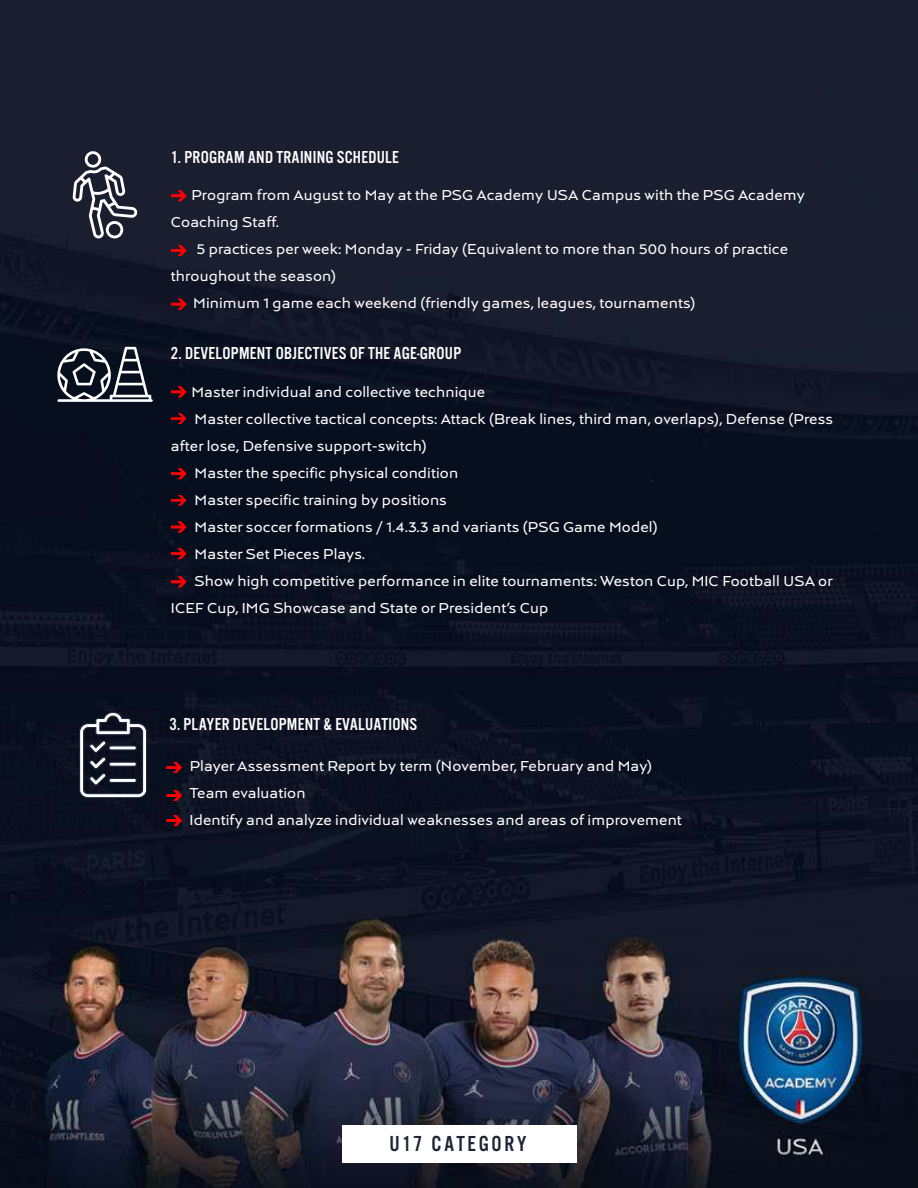
<style>
.page{position:relative;width:918px;height:1188px;background:#fff}
.page>*{position:absolute;margin:0;border:0;box-sizing:border-box;transform-origin:0 0}
.t1{font:22.5px "Alternate Got No 3 D";letter-spacing:.12em;color:#1b2534}
.t2{font:18px "Alternate Got No 3 D";letter-spacing:.015em;color:#fff}
.t3{font:15px/27px "PSG";color:#fff}
</style>
<div class="page">
<img style="left:0;top:0;width:918px;height:1188px">
<svg style="left:171px;top:190px;width:15px;height:11px"></svg>
<svg style="left:171px;top:299px;width:15px;height:11px"></svg>
<svg style="left:171px;top:245px;width:15px;height:11px"></svg>
<svg style="left:171px;top:386px;width:15px;height:11px"></svg>
<svg style="left:171px;top:413px;width:15px;height:11px"></svg>
<svg style="left:171px;top:468px;width:15px;height:11px"></svg>
<svg style="left:171px;top:495px;width:15px;height:11px"></svg>
<svg style="left:171px;top:521px;width:15px;height:11px"></svg>
<svg style="left:171px;top:548px;width:15px;height:11px"></svg>
<svg style="left:171px;top:576px;width:15px;height:11px"></svg>
<svg style="left:72px;top:151px;width:66px;height:88px"></svg>
<svg style="left:57px;top:347px;width:96px;height:55px"></svg>
<svg style="left:78px;top:711px;width:70px;height:88px;background:#3f4351"></svg>
<hr style="left:109px;top:778px;width:27px;height:4px;background:#fff;border-radius:2px">
<div style="left:108px;top:778px;width:29px;height:5px;border:1px solid #1d2738;border-radius:2px"></div>
<svg style="left:166px;top:762px;width:16px;height:11px"></svg>
<svg style="left:166px;top:790px;width:16px;height:11px"></svg>
<svg style="left:166px;top:815px;width:16px;height:11px"></svg>
<div style="left:342px;top:1125px;width:235px;height:38px;background:#fff"></div>
<p class="t2" style="left:171px;top:147px;width:229px">1. PROGRAM AND TRAINING SCHEDULE</p>
<p class="t3" style="left:171px;top:182px;width:635px;text-indent:20px">Program from August to May at the PSG Academy USA Campus with the PSG Academy<br>Coaching Staff.</p>
<p class="t3" style="left:196px;top:236px;width:593px">5 practices per week: Monday - Friday (Equivalent to more than 500 hours of practice</p>
<p class="t3" style="left:171px;top:263px;width:167px">throughout the season)</p>
<p class="t3" style="left:193px;top:290px;width:504px">Minimum 1 game each weekend (friendly games, leagues, tournaments)</p>
<p class="t2" style="left:171px;top:344px;width:292px">2. DEVELOPMENT OBJECTIVES OF THE AGE-GROUP</p>
<p class="t3" style="left:191px;top:378px;width:295px">Master individual and collective technique</p>
<p class="t3" style="left:195px;top:405px;width:640px">Master collective tactical concepts: Attack (Break lines, third man, overlaps), Defense (Press</p>
<p class="t3" style="left:171px;top:432px;width:257px">after lose, Defensive support-switch)</p>
<p class="t3" style="left:195px;top:459px;width:265px">Master the specific physical condition</p>
<p class="t3" style="left:195px;top:486px;width:254px">Master specific training by positions</p>
<p class="t3" style="left:195px;top:513px;width:465px">Master soccer formations / 1.4.3.3 and variants (PSG Game Model)</p>
<p class="t3" style="left:195px;top:540px;width:172px">Master Set Pieces Plays.</p>
<p class="t3" style="left:195px;top:567px;width:640px">Show high competitive performance in elite tournaments: Weston Cup, MIC Football USA or</p>
<p class="t3" style="left:171px;top:594px;width:379px">ICEF Cup, IMG Showcase and State or President’s Cup</p>
<p class="t2" style="left:169px;top:715px;width:249px">3. PLAYER DEVELOPMENT &amp; EVALUATIONS</p>
<p class="t3" style="left:189px;top:752px;width:494px">Player Assessment Report by term (November, February and May)<br>Team evaluation<br>Identify and analyze individual weaknesses and areas of improvement</p>
<h1 class="t1" style="left:389px;top:1132px;width:139px">U17 CATEGORY</h1>
</div>
